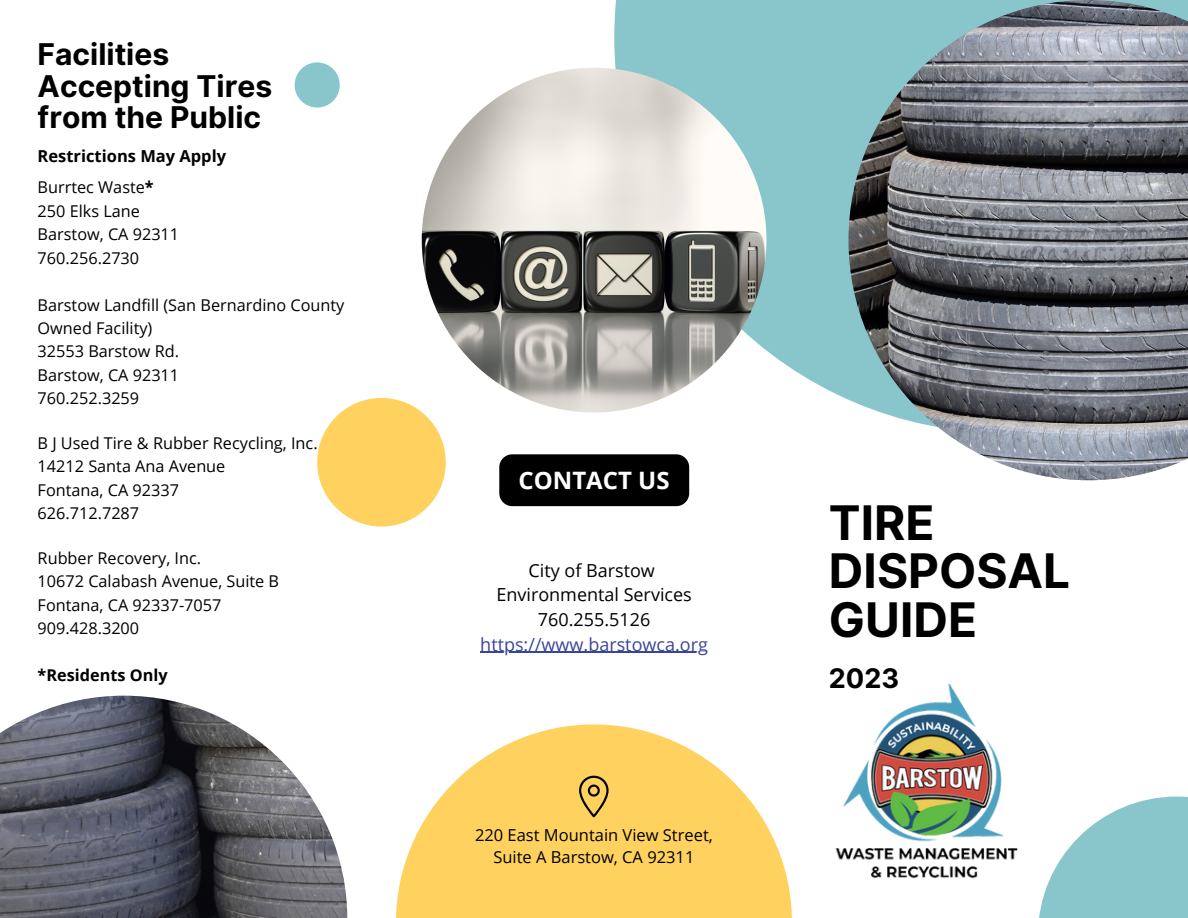
<style>
.page{position:relative;width:1188px;height:918px;background:#fff}
.page>*{position:absolute;margin:0;border:0;box-sizing:border-box;transform-origin:0 0}
.t1{font:700 47.7px/48.3px "Inter";color:#000}
.t2{font:700 30px/31.5px "Inter";color:#000}
.t3{font:700 27px "Inter";color:#000}
.t4{font:700 24px "Open Sans";color:#fff}
.t5{font:18px "Open Sans";color:#000}
.t6{font:18px "Open Sans";color:#394599}
.t7{font:16.5px/21.3px "Open Sans";color:#000;text-align:center}
.t8{font:700 16.5px "Open Sans";color:#000}
.t9{font:16.2px/23.4px "Open Sans";color:#000}
.t10{font:700 16.2px "Open Sans";color:#000}
.s1{font-weight:700}
</style>
<div class="page">
<svg style="left:614px;top:0;width:234px;height:412px;background:#9aced3"></svg>
<img style="left:848px;top:0;width:340px;height:480px">
<svg style="left:1039px;top:797px;width:149px;height:121px;fill:#89c6cc"></svg>
<img style="left:422px;top:68px;width:344px;height:344px;border-radius:50%">
<svg style="left:396px;top:724px;width:396px;height:194px;fill:#ffd15f"></svg>
<img style="left:0;top:696px;width:347px;height:222px">
<div style="left:317px;top:398px;width:129px;height:129px;background:#ffd15f;border-radius:50%"></div>
<div style="left:295px;top:62px;width:45px;height:46px;background:#89c6cc;border-radius:50%"></div>
<svg style="left:579px;top:776px;width:30px;height:41px"></svg>
<img style="left:835px;top:684px;width:183px;height:195px">
<hr style="left:480px;top:652px;width:228px;height:1px;background:#394599">
<div style="left:499px;top:454px;width:190px;height:52px;background:#000;border-radius:13px"></div>
<p class="t2" style="left:38px;top:39px;width:236px">Facilities<br>Accepting Tires from the Public</p>
<p class="t8" style="left:38px;top:144px;width:190px">Restrictions May Apply</p>
<p class="t9" style="left:38px;top:175px;width:118px">Burrtec Waste<span class="s1">*</span></p>
<p class="t9" style="left:38px;top:199px;width:104px">250 Elks Lane</p>
<p class="t9" style="left:38px;top:222px;width:143px">Barstow, CA 92311</p>
<p class="t9" style="left:38px;top:246px;width:103px">760.256.2730</p>
<p class="t9" style="left:38px;top:293px;width:308px">Barstow Landfill (San Bernardino County<br>Owned Facility)</p>
<p class="t9" style="left:38px;top:339px;width:143px">32553 Barstow Rd.</p>
<p class="t9" style="left:38px;top:363px;width:143px">Barstow, CA 92311</p>
<p class="t9" style="left:38px;top:386px;width:103px">760.252.3259</p>
<p class="t9" style="left:38px;top:431px;width:282px">B J Used Tire &amp; Rubber Recycling, Inc.</p>
<p class="t9" style="left:38px;top:454px;width:189px">14212 Santa Ana Avenue</p>
<p class="t9" style="left:38px;top:478px;width:143px">Fontana, CA 92337</p>
<p class="t9" style="left:38px;top:501px;width:103px">626.712.7287</p>
<p class="t9" style="left:38px;top:546px;width:165px">Rubber Recovery, Inc.</p>
<p class="t9" style="left:38px;top:569px;width:243px">10672 Calabash Avenue, Suite B</p>
<p class="t9" style="left:38px;top:593px;width:185px">Fontana, CA 92337-7057</p>
<p class="t9" style="left:38px;top:616px;width:103px">909.428.3200</p>
<p class="t10" style="left:38px;top:664px;width:131px">*Residents Only</p>
<p class="t4" style="left:518px;top:463px;width:153px">CONTACT US</p>
<p class="t5" style="left:529px;top:557px;width:128px">City of Barstow</p>
<p class="t5" style="left:496px;top:582px;width:197px">Environmental Services</p>
<p class="t5" style="left:538px;top:607px;width:114px">760.255.5126</p>
<p class="t6" style="left:480px;top:632px;width:229px">https://www.barstowca.org</p>
<p class="t7" style="left:475px;top:824px;width:239px">220 East Mountain View Street,<br>Suite A Barstow, CA 92311</p>
<p class="t1" style="left:829px;top:499px;width:243px">TIRE<br>DISPOSAL<br>GUIDE</p>
<p class="t3" style="left:829px;top:662px;width:72px">2023</p>
</div>
